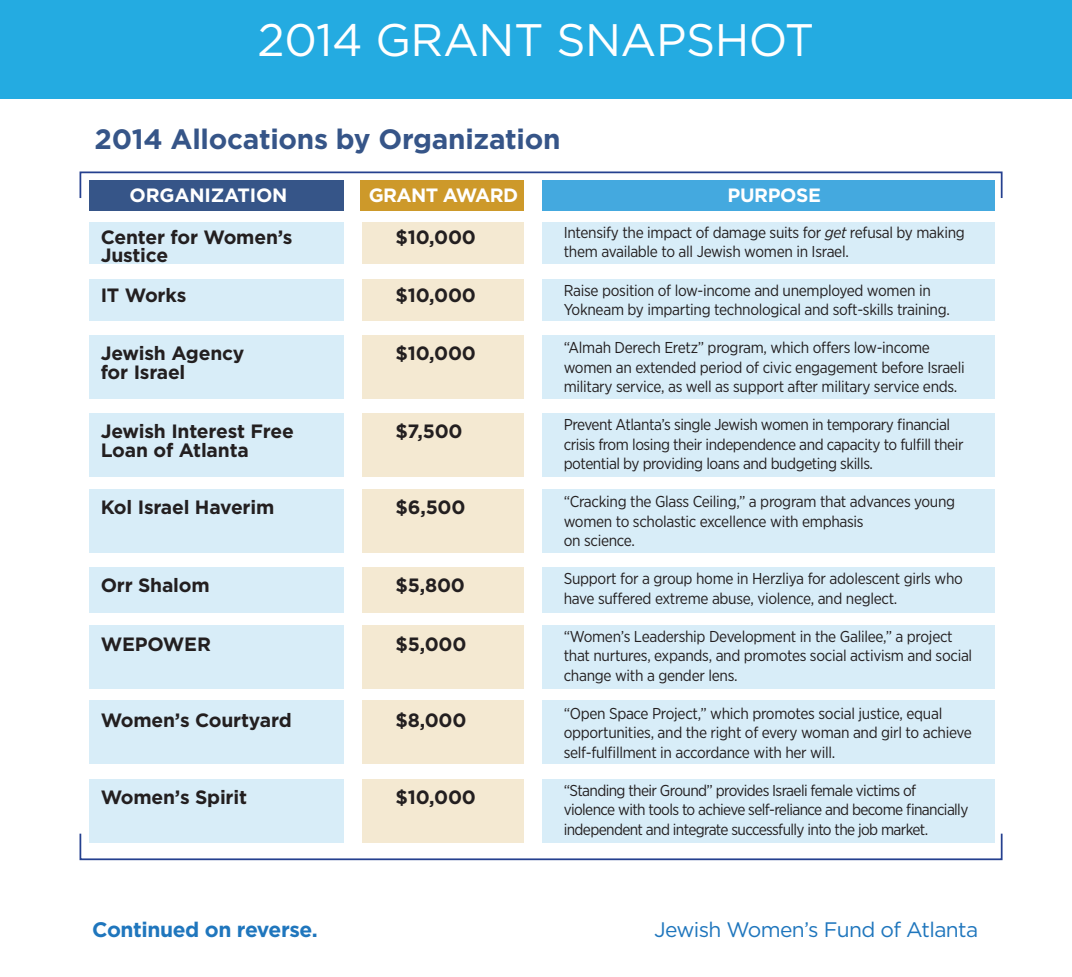
<style>
.page{position:relative;width:1072px;height:977px;background:#fff}
.page>*{position:absolute;margin:0;border:0;box-sizing:border-box;transform-origin:0 0}
.t1{font:45.5px "Gotham";letter-spacing:-.01em;color:#fff}
.t2{font:700 28px "Gotham";letter-spacing:-.01em;color:#365588}
.t3{font:21px "Gotham";letter-spacing:-.03em;color:#1f76bd}
.t4{font:700 21px "Gotham";letter-spacing:-.02em;color:#1f76bd}
.t5{font:700 19.25px/41.6px "Gotham";letter-spacing:-.01em;color:#231f20;text-align:right}
.t6{font:700 19.25px "Gotham";letter-spacing:-.03em;color:#fff}
.t7{font:15.75px/19.2px "Gotham Narrow";letter-spacing:-.02em;color:#231f20}
.t8{font:15.75px/19.2px "Gotham Narrow";letter-spacing:-.04em;color:#231f20}
.s1{color:#fff}
.s2{font-style:italic}
</style>
<div class="page">
<div style="left:0;top:0;width:1071px;height:99px;background:#24abe1"></div>
<div style="left:90px;top:223px;width:254px;height:41px;background:#d8edf8"></div>
<div style="left:90px;top:280px;width:254px;height:41px;background:#d8edf8"></div>
<div style="left:90px;top:335px;width:254px;height:63px;background:#d8edf8"></div>
<div style="left:90px;top:413px;width:254px;height:63px;background:#d8edf8"></div>
<div style="left:90px;top:489px;width:254px;height:63px;background:#d8edf8"></div>
<div style="left:90px;top:625px;width:254px;height:63px;background:#d8edf8"></div>
<div style="left:90px;top:701px;width:254px;height:63px;background:#d8edf8"></div>
<div style="left:90px;top:779px;width:254px;height:63px;background:#d8edf8"></div>
<div style="left:90px;top:567px;width:254px;height:45px;background:#d8edf8"></div>
<div style="left:362px;top:223px;width:161px;height:41px;background:#f4e9d2"></div>
<div style="left:362px;top:280px;width:161px;height:41px;background:#f4e9d2"></div>
<div style="left:362px;top:335px;width:161px;height:63px;background:#f4e9d2"></div>
<div style="left:362px;top:413px;width:161px;height:63px;background:#f4e9d2"></div>
<div style="left:362px;top:489px;width:161px;height:63px;background:#f4e9d2"></div>
<div style="left:362px;top:625px;width:161px;height:63px;background:#f4e9d2"></div>
<div style="left:362px;top:701px;width:161px;height:63px;background:#f4e9d2"></div>
<div style="left:362px;top:779px;width:161px;height:63px;background:#f4e9d2"></div>
<div style="left:362px;top:567px;width:161px;height:45px;background:#f4e9d2"></div>
<div style="left:541px;top:223px;width:452px;height:41px;background:#d8edf8"></div>
<div style="left:541px;top:280px;width:452px;height:41px;background:#d8edf8"></div>
<div style="left:541px;top:335px;width:452px;height:63px;background:#d8edf8"></div>
<div style="left:541px;top:413px;width:452px;height:63px;background:#d8edf8"></div>
<div style="left:541px;top:489px;width:452px;height:63px;background:#d8edf8"></div>
<div style="left:541px;top:625px;width:452px;height:63px;background:#d8edf8"></div>
<div style="left:541px;top:701px;width:452px;height:63px;background:#d8edf8"></div>
<div style="left:541px;top:779px;width:452px;height:63px;background:#d8edf8"></div>
<div style="left:541px;top:567px;width:452px;height:45px;background:#d8edf8"></div>
<div style="left:541px;top:181px;width:452px;height:30px;background:#44a9df"></div>
<div style="left:360px;top:181px;width:164px;height:30px;background:#cd992a"></div>
<div style="left:90px;top:181px;width:254px;height:30px;background:#365588"></div>
<div style="left:79px;top:171px;width:923px;height:28px;border:2px solid #25408f"></div>
<div style="left:79px;top:832px;width:923px;height:28px;border:2px solid #25408f"></div>
<p class="t1" style="left:257px;top:11px;width:558px">2014 GRANT SNAPSHOT</p>
<p class="t2" style="left:95px;top:120px;width:467px">2014 Allocations by Organization</p>
<p class="t6" style="left:368px;top:183px;width:151px">GRANT AWARD</p>
<p class="t6" style="left:727px;top:183px;width:95px">PURPOSE</p>
<p class="t5" style="left:101px;top:175px;width:193px"><span class="s1">ORGANIZATION<br></span>Center for Women’s</p>
<p class="t7" style="left:563px;top:222px;width:402px">Intensify the impact of damage suits for <span class="s2">get</span> refusal by making them available to all Jewish women in Israel.</p>
<p class="t7" style="left:563px;top:280px;width:387px">Raise position of low-income and unemployed women in<br>Yokneam by imparting technological and soft-skills training.</p>
<p class="t7" style="left:563px;top:338px;width:402px">“Almah Derech Eretz” program, which offers low-income women an extended period of civic engagement before Israeli military service, as well as support after military service ends.</p>
<p class="t7" style="left:563px;top:415px;width:401px">Prevent Atlanta’s single Jewish women in temporary financial crisis from losing their independence and capacity to fulfill their potential by providing loans and budgeting skills.</p>
<p class="t7" style="left:563px;top:492px;width:393px">“Cracking the Glass Ceiling,” a program that advances young women to scholastic excellence with emphasis<br>on science.</p>
<p class="t7" style="left:563px;top:569px;width:400px">Support for a group home in Herzliya for adolescent girls who have suffered extreme abuse, violence, and neglect.</p>
<p class="t7" style="left:563px;top:626px;width:410px">“Women’s Leadership Development in the Galilee,” a project that nurtures, expands, and promotes social activism and social change with a gender lens.</p>
<p class="t7" style="left:563px;top:703px;width:409px">“Open Space Project,” which promotes social justice, equal opportunities, and the right of every woman and girl to achieve self-fulfillment in accordance with her will.</p>
<p class="t8" style="left:563px;top:780px;width:406px">“Standing their Ground” provides Israeli female victims of violence with tools to achieve self-reliance and become financially independent and integrate successfully into the job market.</p>
<p class="t5" style="left:395px;top:216px;width:82px">$10,000</p>
<p class="t5" style="left:101px;top:234px;width:87px;line-height:40.2px;text-align:left">Justice<br>IT Works</p>
<p class="t5" style="left:395px;top:274px;width:82px">$10,000</p>
<p class="t5" style="left:101px;top:332px;width:145px">Jewish Agency</p>
<p class="t5" style="left:395px;top:332px;width:82px">$10,000</p>
<p class="t5" style="left:101px;top:351px;width:86px">for Israel</p>
<p class="t5" style="left:101px;top:410px;width:195px">Jewish Interest Free</p>
<p class="t5" style="left:395px;top:410px;width:69px">$7,500</p>
<p class="t5" style="left:101px;top:429px;width:150px">Loan of Atlanta</p>
<p class="t5" style="left:101px;top:486px;width:175px">Kol Israel Haverim</p>
<p class="t5" style="left:395px;top:486px;width:71px">$6,500</p>
<p class="t5" style="left:101px;top:564px;width:111px">Orr Shalom</p>
<p class="t5" style="left:395px;top:564px;width:71px">$5,800</p>
<p class="t5" style="left:101px;top:623px;width:112px">WEPOWER</p>
<p class="t5" style="left:395px;top:623px;width:72px">$5,000</p>
<p class="t5" style="left:101px;top:699px;width:192px">Women’s Courtyard</p>
<p class="t5" style="left:395px;top:699px;width:72px">$8,000</p>
<p class="t5" style="left:101px;top:776px;width:148px">Women’s Spirit</p>
<p class="t5" style="left:395px;top:776px;width:82px">$10,000</p>
<p class="t4" style="left:92px;top:916px;width:227px">Continued on reverse.</p>
<p class="t3" style="left:654px;top:916px;width:325px">Jewish Women’s Fund of Atlanta</p>
</div>
